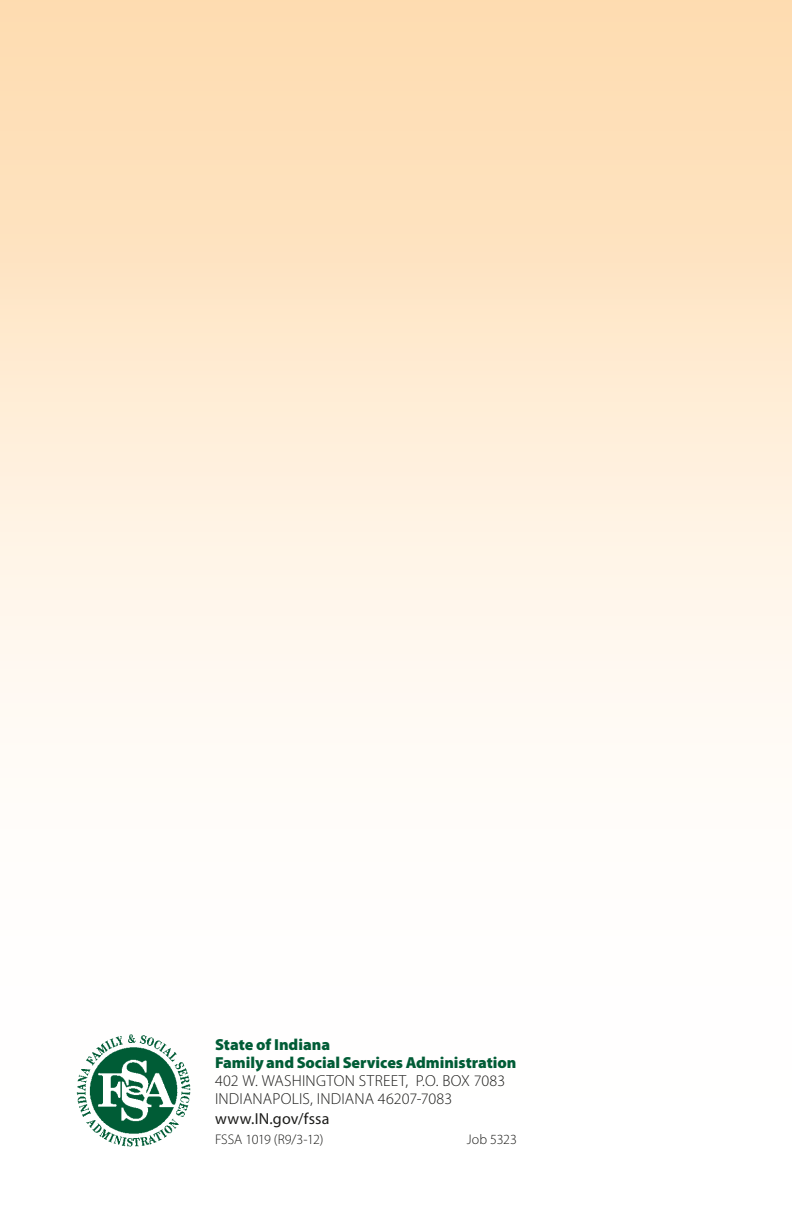
<style>
.page{position:relative;width:792px;height:1224px;background:#fff}
.page>*{position:absolute;margin:0;border:0;box-sizing:border-box;transform-origin:0 0}
.t1{font:300 16px "Myriad Pro";letter-spacing:.01em;color:#1c1c1a}
.t2{font:900 16px "Myriad Pro";letter-spacing:-.005em;color:#005c36}
.t3{font:16px "Myriad Pro";letter-spacing:.015em;color:#1c1c1a}
.t4{font:300 14px "Myriad Pro";letter-spacing:-.015em;color:#1c1c1a}
</style>
<div class="page">
<div style="left:0;top:0;width:792px;height:1224px;background:linear-gradient(to bottom,#fedeb6,#fff)"></div>
<img style="left:72px;top:1031px;width:122px;height:121px">
<p class="t2" style="left:215px;top:1034px;width:117px">State of Indiana</p>
<p class="t2" style="left:215px;top:1052px;width:303px">Family and Social Services Administration</p>
<p class="t1" style="left:215px;top:1072px;width:292px">402 W. WASHINGTON STREET, P.O. BOX 7083</p>
<p class="t1" style="left:215px;top:1090px;width:239px">INDIANAPOLIS, INDIANA 46207-7083</p>
<p class="t3" style="left:215px;top:1109px;width:116px">www.IN.gov/fssa</p>
<p class="t4" style="left:215px;top:1132px;width:110px">FSSA 1019 (R9/3-12)</p>
<p class="t4" style="left:467px;top:1132px;width:52px">Job 5323</p>
</div>
